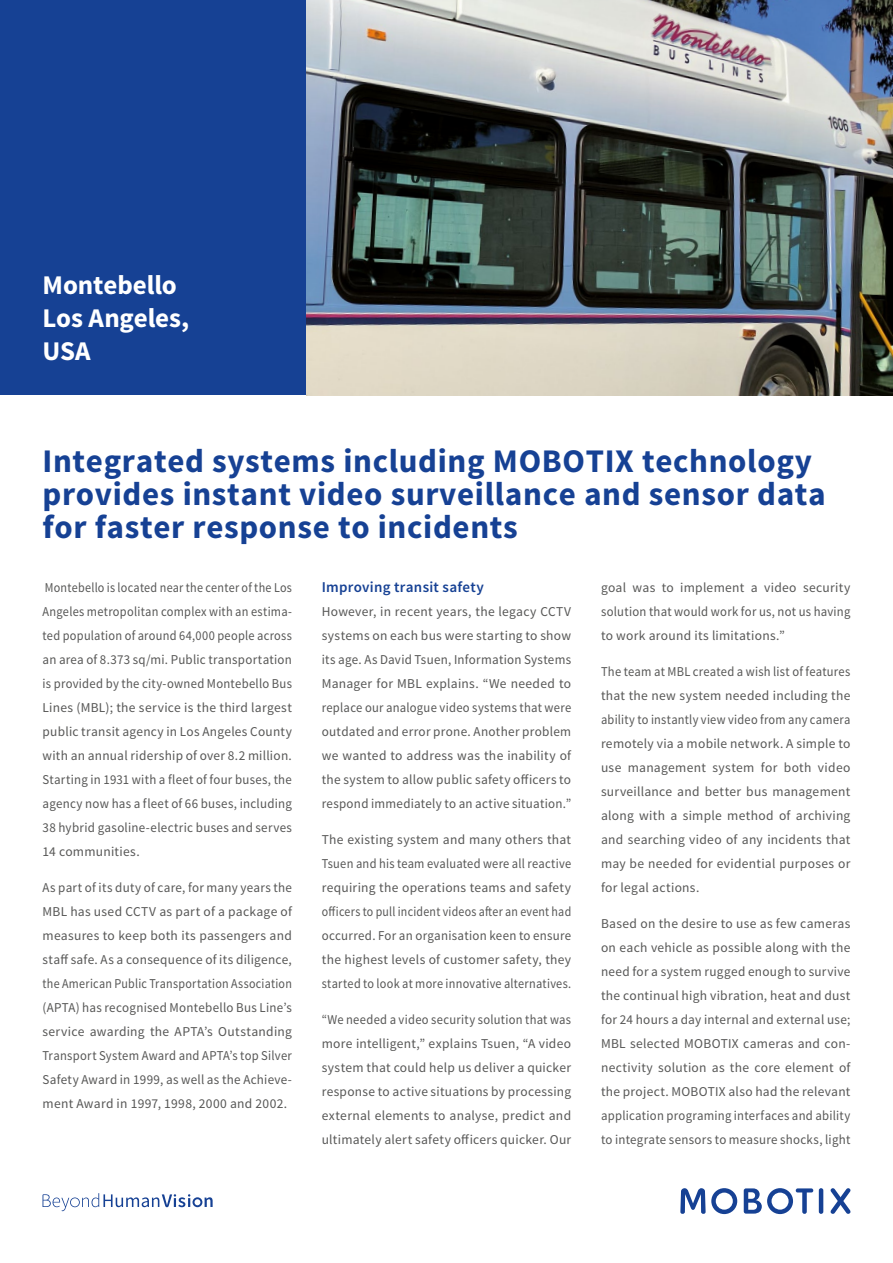
<style>
.page{position:relative;width:893px;height:1263px;background:#fff}
.page>*{position:absolute;margin:0;border:0;box-sizing:border-box;transform-origin:0 0}
._01_Header_Source_Sa{font:700 33px/33px "Source Sans Pro";letter-spacing:.02em;color:#164194}
._01_BU_im_blauen_Fel{font:700 27px/33px "Source Sans Pro";letter-spacing:-.005em;color:#fff}
._03_Zwischen_Head{font:600 15px "Source Sans Pro";letter-spacing:.02em;color:#164194}
._02_Body_Text{font:13.5px/24px "Source Sans Pro";letter-spacing:.02em;color:#575756;text-align:justify}
._02_Body_Text-2{font:13.5px/24px "Source Sans Pro";letter-spacing:.02em;color:#575756;text-align:justify;scale:.93 1}
._02_Body_Text-3{font:13.5px/24px "Source Sans Pro";letter-spacing:.02em;color:#575756;text-align:justify;scale:.9 1}
._02_Body_Text-4{font:13.5px/24px "Source Sans Pro";letter-spacing:.02em;color:#575756;text-align:justify;scale:.96 1}
</style>
<div class="page">
<hr style="left:819px;top:1188px;width:4px;height:26px;background:#164194;border-radius:2px">
<svg style="left:831px;top:1188px;width:19px;height:26px"></svg>
<svg style="left:680px;top:1188px;width:57px;height:26px"></svg>
<svg style="left:744px;top:1188px;width:69px;height:26px"></svg>
<svg style="left:43px;top:1193px;width:170px;height:18px"></svg>
<div style="left:0;top:0;width:307px;height:395px;background:#164194"></div>
<img style="left:307px;top:0;width:586px;height:395px">
<p class="_01_BU_im_blauen_Fel" style="left:43px;top:270px;width:148px">Montebello<br>Los Angeles,</p>
<p class="_01_BU_im_blauen_Fel" style="left:43px;top:336px;width:50px">USA</p>
<p class="_01_Header_Source_Sa" style="left:43px;top:446px;width:785px">Integrated systems including MOBOTIX technology provides instant video surveillance and sensor data for faster response to incidents</p>
<p class="_02_Body_Text-3" style="left:43px;top:576px;width:279px">Montebello is located near the center of the Los Angeles metropolitan complex with an estima&shy;ted population of around 64,000 people across an area of 8.373 sq/mi. Public transportation is provided by the city-owned Montebello Bus Lines (MBL); the service is the third largest public transit agency in Los Angeles County with an annual ridership of over 8.2 million.<br>Starting in 1931 with a fleet of four buses, the agency now has a fleet of 66 buses, including 38 hybrid gasoline-electric buses and serves 14 communities.</p>
<p class="_02_Body_Text-4" style="left:43px;top:876px;width:261px">As part of its duty of care, for many years the MBL has used CCTV as part of a package of measures to keep both its passengers and staff safe. As a consequence of its diligence, the American Public Transportation Association (APTA) has recognised Montebello Bus Line’s service awarding the APTA’s Outstanding Transport System Award and APTA’s top Silver Safety Award in 1999, as well as the Achieve&shy;ment Award in 1997, 1998, 2000 and 2002.</p>
<p class="_03_Zwischen_Head" style="left:322px;top:578px;width:164px">Improving transit safety</p>
<p class="_02_Body_Text" style="left:322px;top:600px;width:251px">However, in recent years, the legacy CCTV systems on each bus were starting to show its age. As David Tsuen, Information Systems Manager for MBL explains. “We needed to replace our analogue video systems that were outdated and error prone. Another problem we wanted to address was the inability of the system to allow public safety officers to respond immediately to an active situation.”</p>
<p class="_02_Body_Text" style="left:322px;top:828px;width:251px">The existing system and many others that Tsuen and his team evaluated were all reactive requiring the operations teams and safety officers to pull incident videos after an event had occurred. For an organisation keen to ensure the highest levels of customer safety, they started to look at more innovative alternatives.</p>
<p class="_02_Body_Text-2" style="left:322px;top:1008px;width:270px">“We needed a video security solution that was more intelligent,” explains Tsuen, “A video system that could help us deliver a quicker response to active situations by processing external elements to analyse, predict and ultimately alert safety officers quicker. Our</p>
<p class="_02_Body_Text" style="left:601px;top:576px;width:251px">goal was to implement a video security solution that would work for us, not us having to work around its limitations.”</p>
<p class="_02_Body_Text-2" style="left:601px;top:660px;width:270px">The team at MBL created a wish list of features that the new system needed including the ability to instantly view video from any camera remotely via a mobile network. A simple to use management system for both video surveillance and better bus management along with a simple method of archiving and searching video of any incidents that may be needed for evidential purposes or for legal actions.</p>
<p class="_02_Body_Text" style="left:601px;top:912px;width:251px">Based on the desire to use as few cameras on each vehicle as possible along with the need for a system rugged enough to survive the continual high vibration, heat and dust for 24 hours a day internal and external use; MBL selected MOBOTIX cameras and con&shy;nectivity solution as the core element of the project. MOBOTIX also had the relevant application programing interfaces and ability to integrate sensors to measure shocks, light</p>
</div>
